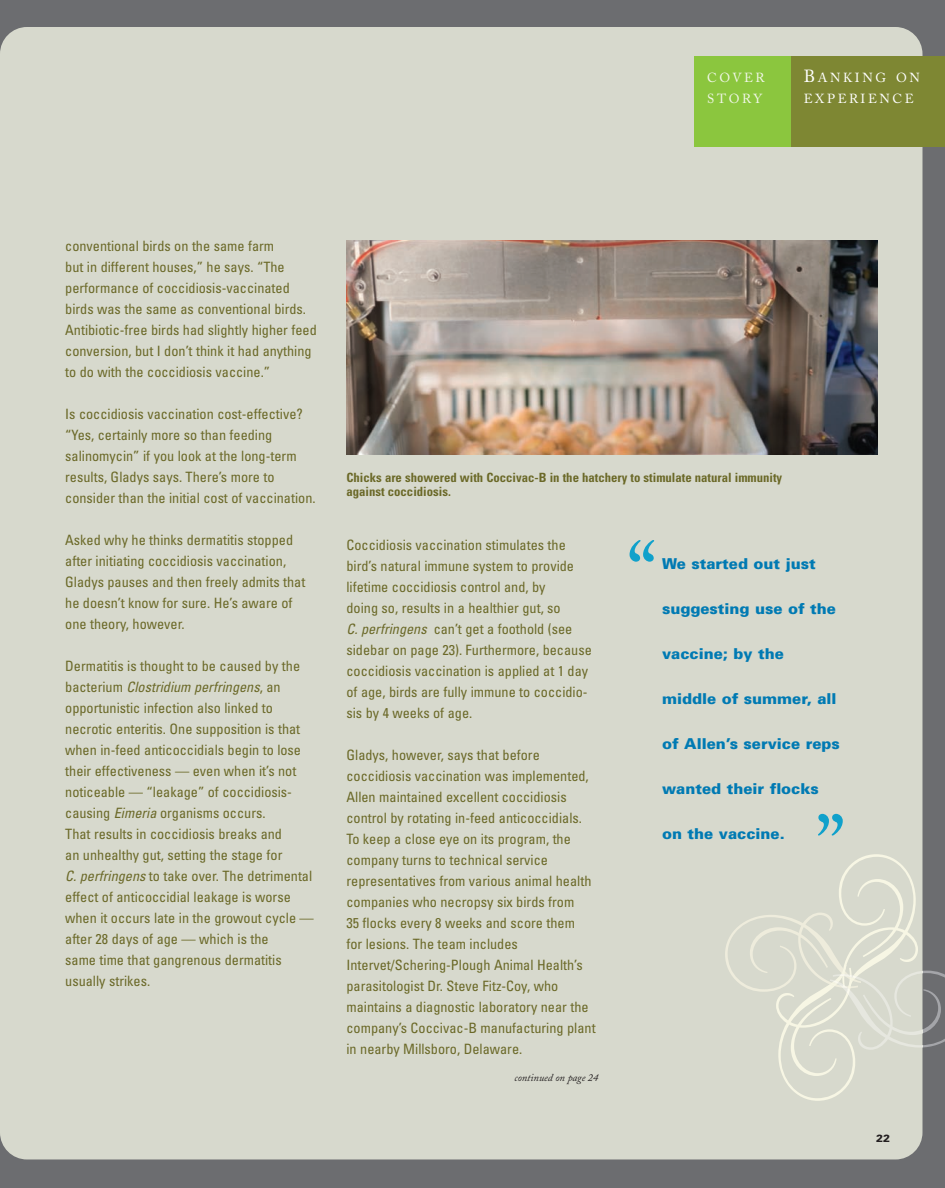
<style>
.page{position:relative;width:945px;height:1188px;background:#6c6d70}
.page>*{position:absolute;margin:0;border:0;box-sizing:border-box;transform-origin:0 0}
.t1{font:82.5px "Adobe Caslon";color:#10a1cb}
.t2{font:900 15px "Univers";color:#007ab3}
.t3{font:condensed 14.25px/21px "Univers";color:#6b6928}
.t4{font:13.05px/21.5px "Adobe Caslon";letter-spacing:.2em;color:#fff}
.t5{font:13.05px/21.5px "Adobe Caslon";letter-spacing:.185em;color:#f1f7e9}
.t6{font:700 condensed 12.75px/13.5px "Univers";color:#6b6928}
.t7{font:italic 10.5px "Adobe Caslon";color:#231f20}
.t8{font:900 10.5px "Univers";color:#231f20}
.s1{font-size:17.4px}
.s2{font-style:italic}
</style>
<div class="page">
<div style="left:0;top:27px;width:922px;height:1132px;background:#d7d9cd;border-radius:27px"></div>
<img style="left:346px;top:240px;width:532px;height:215px">
<div style="left:694px;top:56px;width:97px;height:90px;background:#8bc63e"></div>
<div style="left:791px;top:56px;width:154px;height:90px;background:#7e8733"></div>
<svg style="left:922px;top:971px;width:23px;height:79px"></svg>
<svg style="left:725px;top:913px;width:197px;height:137px"></svg>
<p class="t5" style="left:707px;top:68px;width:59px">COVER<br>STORY</p>
<p class="t4" style="left:804px;top:68px;width:118px"><span class="s1">B</span>ANKING ON<br>EXPERIENCE</p>
<p class="t3" style="left:65px;top:236px;width:253px">conventional birds on the same farm<br>but in different houses,” he says. “The performance of coccidiosis-vaccinated birds was the same as conventional birds.<br>Antibiotic-free birds had slightly higher feed conversion, but I don’t think it had anything to do with the coccidiosis vaccine.”</p>
<p class="t3" style="left:65px;top:404px;width:252px">Is coccidiosis vaccination cost-effective? “Yes, certainly more so than feeding salinomycin” if you look at the long-term results, Gladys says. There’s more to consider than the initial cost of vaccination.</p>
<p class="t3" style="left:65px;top:530px;width:242px">Asked why he thinks dermatitis stopped after initiating coccidiosis vaccination, Gladys pauses and then freely admits that he doesn’t know for sure. He’s aware of one theory, however.</p>
<p class="t3" style="left:65px;top:656px;width:250px">Dermatitis is thought to be caused by the bacterium <span class="s2">Clostridium perfringens</span>, an opportunistic infection also linked to necrotic enteritis. One supposition is that when in-feed anticoccidials begin to lose their effectiveness — even when it’s not noticeable — “leakage” of coccidiosis&shy;causing <span class="s2">Eimeria</span> organisms occurs.<br>That results in coccidiosis breaks and<br>an unhealthy gut, setting the stage for<br><span class="s2">C. perfringens</span> to take over. The detrimental effect of anticoccidial leakage is worse when it occurs late in the growout cycle — after 28 days of age — which is the<br>same time that gangrenous dermatitis usually strikes.</p>
<p class="t6" style="left:346px;top:472px;width:437px">Chicks are showered with Coccivac-B in the hatchery to stimulate natural immunity against coccidiosis.</p>
<p class="t3" style="left:346px;top:536px;width:247px">Coccidiosis vaccination stimulates the bird’s natural immune system to provide lifetime coccidiosis control and, by<br>doing so, results in a healthier gut, so<br><span class="s2">C. perfringens</span> can’t get a foothold (see sidebar on page 23). Furthermore, because coccidiosis vaccination is applied at 1 day of age, birds are fully immune to coccidio&shy;sis by 4 weeks of age.</p>
<p class="t3" style="left:346px;top:746px;width:251px">Gladys, however, says that before coccidiosis vaccination was implemented, Allen maintained excellent coccidiosis control by rotating in-feed anticoccidials.<br>To keep a close eye on its program, the company turns to technical service representatives from various animal health companies who necropsy six birds from<br>35 flocks every 8 weeks and score them<br>for lesions. The team includes Intervet/Schering-Plough Animal Health’s parasitologist Dr. Steve Fitz-Coy, who maintains a diagnostic laboratory near the company’s Coccivac-B manufacturing plant in nearby Millsboro, Delaware.</p>
<p class="t7" style="left:515px;top:1074px;width:85px">continued on page 24</p>
<h1 class="t1" style="left:627px;top:541px;width:31px">“</h1>
<p class="t2" style="left:662px;top:558px;width:155px">We started out just</p>
<p class="t2" style="left:662px;top:603px;width:175px">suggesting use of the</p>
<p class="t2" style="left:662px;top:648px;width:123px">vaccine; by the</p>
<p class="t2" style="left:662px;top:693px;width:176px">middle of summer, all</p>
<p class="t2" style="left:662px;top:738px;width:179px">of Allen’s service reps</p>
<p class="t2" style="left:662px;top:783px;width:158px">wanted their flocks</p>
<p class="t2" style="left:662px;top:828px;width:124px">on the vaccine.</p>
<h1 class="t1" style="left:816px;top:815px;width:31px">”</h1>
<p class="t8" style="left:876px;top:1134px;width:16px">22</p>
</div>
